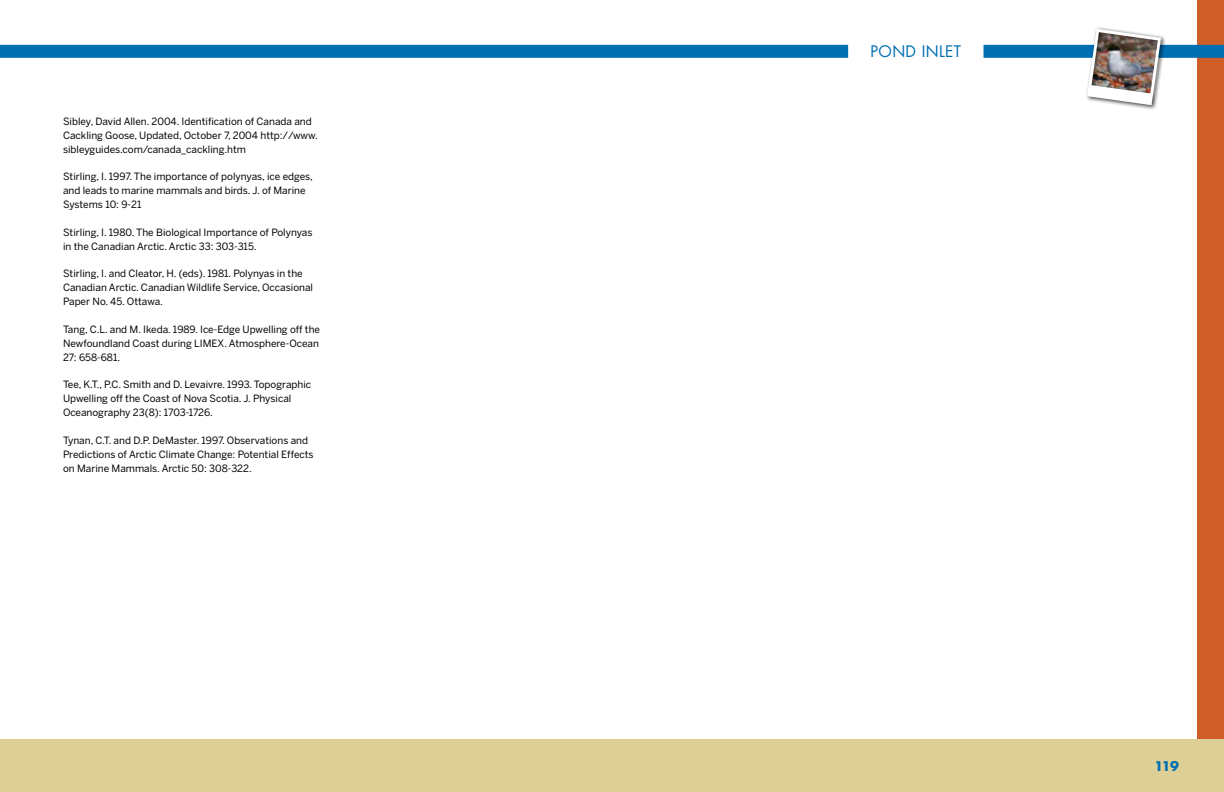
<style>
.page{position:relative;width:1224px;height:792px;background:#fff}
.page>*{position:absolute;margin:0;border:0;box-sizing:border-box;transform-origin:0 0}
.t1{font:15.5px "Futura";letter-spacing:.025em;color:#006fb2}
.t2{font:700 13px "Futura";color:#006fb2}
.t3{font:10px/14px "Benton Sans";color:#000}
</style>
<div class="page">
<div style="left:1197px;top:0;width:27px;height:792px;background:#d05e28"></div>
<div style="left:0;top:740px;width:1224px;height:52px;background:#ddcf95"></div>
<div style="left:0;top:45px;width:848px;height:13px;background:#006fb2"></div>
<div style="left:984px;top:45px;width:240px;height:13px;background:#006fb2"></div>
<div style="left:1085px;top:26px;width:81px;height:84px;background:#000;opacity:.75"></div>
<img style="left:1087px;top:29px;width:74px;height:76px">
<p class="t3" style="left:63px;top:114px;width:256px">Sibley, David Allen. 2004. Identification of Canada and<br>Cackling Goose, Updated, October 7, 2004 http://www. sibleyguides.com/canada_cackling.htm</p>
<p class="t3" style="left:63px;top:170px;width:251px">Stirling, I. 1997. The importance of polynyas, ice edges, and leads to marine mammals and birds. J. of Marine<br>Systems 10: 9-21</p>
<p class="t3" style="left:63px;top:225px;width:251px">Stirling, I. 1980. The Biological Importance of Polynyas in the Canadian Arctic. Arctic 33: 303-315.</p>
<p class="t3" style="left:63px;top:267px;width:252px">Stirling, I. and Cleator, H. (eds). 1981. Polynyas in the<br>Canadian Arctic. Canadian Wildlife Service, Occasional<br>Paper No. 45. Ottawa.</p>
<p class="t3" style="left:63px;top:322px;width:259px">Tang, C.L. and M. Ikeda. 1989. Ice-Edge Upwelling off the<br>Newfoundland Coast during LIMEX. Atmosphere-Ocean<br>27: 658-681.</p>
<p class="t3" style="left:63px;top:378px;width:250px">Tee, K.T., P.C. Smith and D. Levaivre. 1993. Topographic<br>Upwelling off the Coast of Nova Scotia. J. Physical<br>Oceanography 23(8): 1703-1726.</p>
<p class="t3" style="left:63px;top:433px;width:252px">Tynan, C.T. and D.P. DeMaster. 1997. Observations and<br>Predictions of Arctic Climate Change: Potential Effects on Marine Mammals. Arctic 50: 308-322.</p>
<h1 class="t1" style="left:870px;top:41px;width:92px">POND INLET</h1>
<h2 class="t2" style="left:1155px;top:757px;width:26px">119</h2>
</div>
